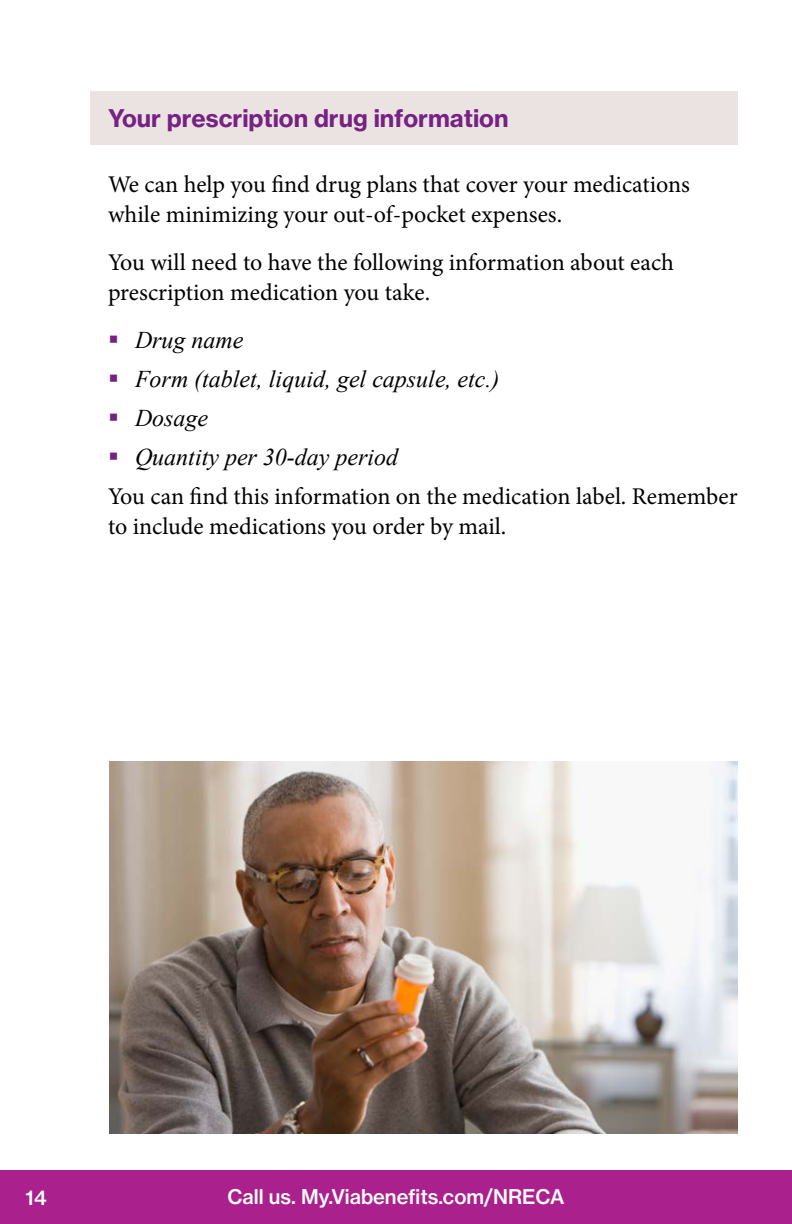
<style>
.page{position:relative;width:792px;height:1224px;background:#fff}
.page>*{position:absolute;margin:0;border:0;box-sizing:border-box;transform-origin:0 0}
.t1{font:24px/30px "Minion Pro";color:#000}
.t2{font:italic 24px/39px "Times New Roman";color:#000}
.t3{font:24px "N Haas Grotesk TX Std 75 Bd";color:#762283}
.t4{font:20px "N Haas Grotesk TX Std 65 Md";color:#fff}
</style>
<div class="page">
<div style="left:0;top:1170px;width:792px;height:54px;background:#aa218e"></div>
<div style="left:90px;top:91px;width:648px;height:54px;background:#ebe3e2"></div>
<img style="left:110px;top:762px;width:628px;height:372px">
<p class="t3" style="left:108px;top:104px;width:402px">Your prescription drug information</p>
<p class="t1" style="left:108px;top:170px;width:583px">We can help you find drug plans that cover your medications while minimizing your out-of-pocket expenses.</p>
<p class="t1" style="left:108px;top:248px;width:567px">You will need to have the following information about each prescription medication you take.</p>
<p class="t2" style="left:135px;top:320px;width:366px">Drug name<br>Form (tablet, liquid, gel capsule, etc.)<br>Dosage<br>Quantity per 30-day period</p>
<p class="t1" style="left:108px;top:482px;width:631px">You can find this information on the medication label. Remember to include medications you order by mail.</p>
<p class="t4" style="left:25px;top:1185px;width:23px">14</p>
<p class="t4" style="left:228px;top:1184px;width:338px">Call us. My.Viabenefits.com/NRECA</p>
</div>
